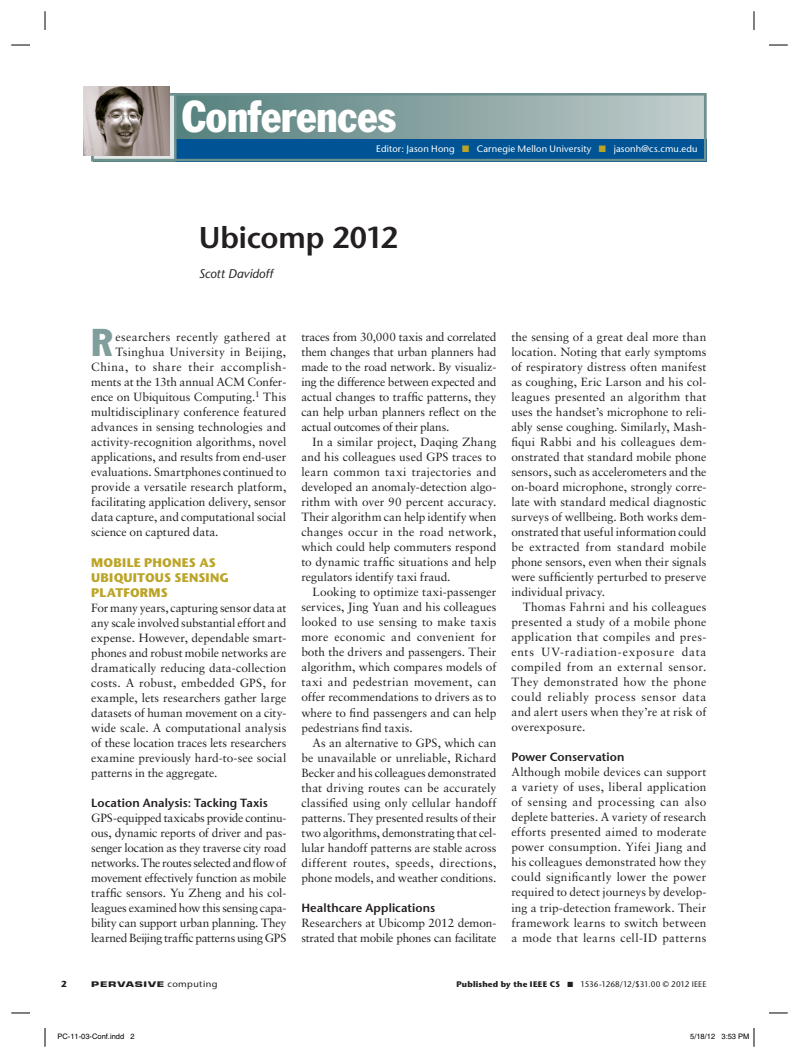
<style>
.page{position:relative;width:799px;height:1058px;background:#fff}
.page>*{position:absolute;margin:0;border:0;box-sizing:border-box;transform-origin:0 0}
.t1{font:condensed 43.75px "Franklin Gothic Std";color:#fff}
.t2{font:condensed 38.12px "Franklin Gothic Std";color:#809e9c}
.t3{font:600 30px "Stone Sans Std";letter-spacing:-.005em;color:#231f20}
.t4{font:700 12.5px/15px "Stone Sans Std";letter-spacing:.015em;color:#bba426}
.t5{font:italic 500 12.5px "Stone Sans Std";color:#231f20}
.t6{font:11.88px/15px "Sabon LT Std";color:#231f20;text-align:justify}
.t7{font:600 11.88px "Stone Sans Std";letter-spacing:.01em;color:#231f20}
.t8{font:11.88px "Sabon LT Std";letter-spacing:.035em;color:#231f20}
.t9{font:11.88px "Sabon LT Std";letter-spacing:.025em;color:#231f20}
.t10{font:11.88px "Sabon LT Std";letter-spacing:.03em;color:#231f20}
.t11{font:500 9.38px "Stone Sans Std";letter-spacing:.015em;color:#fff}
.t12{font:700 8.75px "Stone Sans Std";color:#231f20}
.t13{font:500 8.12px "Stone Sans Std";letter-spacing:-.005em;color:#231f20}
.t14{font:7.5px "Helvetica";color:#000}
.t15{font:700 7.5px "Eurostile LT Std";letter-spacing:.07em;color:#231f20;scale:1.5 1}
.s1{color:#bba426}
.s2{font-family:"Stone Sans Std";font-weight:500;font-size:8.75px}
.s3{font-weight:700}
</style>
<div class="page">
<svg style="left:177px;top:96px;width:526px;height:43px;background:#8aa5a3"></svg>
<div style="left:175px;top:139px;width:531px;height:22px;background:#005495"></div>
<div style="left:91px;top:93px;width:615px;height:68px;border:2px solid #6d918f"></div>
<svg style="left:91px;top:93px;width:86px;height:68px"></svg>
<img style="left:84px;top:87px;width:85px;height:68px">
<svg style="left:11px;top:44px;width:19px;height:2px"></svg>
<svg style="left:769px;top:44px;width:19px;height:2px"></svg>
<svg style="left:11px;top:1012px;width:19px;height:1px"></svg>
<svg style="left:769px;top:1012px;width:19px;height:1px"></svg>
<svg style="left:44px;top:11px;width:2px;height:19px"></svg>
<svg style="left:44px;top:1028px;width:2px;height:18px"></svg>
<svg style="left:753px;top:11px;width:2px;height:19px"></svg>
<svg style="left:753px;top:1028px;width:2px;height:18px"></svg>
<h1 class="t1" style="left:182px;top:89px;width:216px">Conferences</h1>
<p class="t11" style="left:376px;top:143px;width:323px">Editor: Jason Hong <span class="s1">■</span> Carnegie Mellon University <span class="s1">■</span> jasonh@cs.cmu.edu</p>
<h3 class="t3" style="left:199px;top:220px;width:200px">Ubicomp 2012</h3>
<p class="t5" style="left:199px;top:266px;width:75px">Scott Davidoff</p>
<h2 class="t2" style="left:91px;top:319px;width:23px">R</h2>
<p class="t9" style="left:115px;top:330px;width:172px">esearchers recently gathered at</p>
<p class="t10" style="left:115px;top:345px;width:172px">Tsinghua University in Beijing,</p>
<p class="t8" style="left:91px;top:360px;width:196px">China, to share their accomplish-</p>
<p class="t6" style="left:91px;top:374px;width:196px">ments at the 13th annual ACM Confer-</p>
<p class="t6" style="left:91px;top:389px;width:196px">ence on Ubiquitous Computing.<sup>1</sup> This</p>
<p class="t6" style="left:91px;top:404px;width:196px">multidisciplinary conference featured</p>
<p class="t6" style="left:91px;top:419px;width:196px">advances in sensing technologies and</p>
<p class="t6" style="left:91px;top:434px;width:196px">activity-recognition algorithms, novel</p>
<p class="t6" style="left:91px;top:449px;width:196px">applications, and results from end-user</p>
<p class="t6" style="left:91px;top:464px;width:196px">evaluations. Smartphones continued to</p>
<p class="t6" style="left:91px;top:479px;width:197px">provide a versatile research platform,</p>
<p class="t6" style="left:91px;top:494px;width:196px">facilitating application delivery, sensor</p>
<p class="t6" style="left:91px;top:509px;width:196px">data capture, and computational social</p>
<p class="t6" style="left:91px;top:524px;width:129px">science on captured data.</p>
<p class="t4" style="left:91px;top:554px;width:139px">MOBILE PHONES AS<br>UBIQUITOUS SENSI NG<br>PLATFORMS</p>
<p class="t6" style="left:91px;top:599px;width:197px">For many years, capturing sensor data at any scale involved substantial effort and expense. However, dependable smart&shy;phones and robust mobile networks are dramatically reducing data-collection costs. A robust, embedded GPS, for example, lets researchers gather large datasets of human movement on a city&shy;wide scale. A computational analysis of these location traces lets researchers examine previously hard-to-see social patterns in the aggregate.</p>
<p class="t7" style="left:91px;top:795px;width:178px">Location Analysis: Tacking Taxis</p>
<p class="t6" style="left:91px;top:809px;width:197px">GPS-equipped taxicabs provide continu&shy;ous, dynamic reports of driver and pas&shy;senger location as they traverse city road networks. The routes selected and flow of movement effectively function as mobile traffic sensors. Yu Zheng and his col&shy;leagues examined how this sensing capa&shy;bility can support urban planning. They learned Beijing traffic patterns using GPS</p>
<p class="t6" style="left:301px;top:329px;width:196px">traces from 30,000 taxis and correlated them changes that urban planners had made to the road network. By visualiz&shy;ing the difference between expected and actual changes to traffic patterns, they can help urban planners reflect on the actual outcomes of their plans.</p>
<p class="t6" style="left:301px;top:434px;width:197px;text-indent:11px">In a similar project, Daqing Zhang and his colleagues used GPS traces to learn common taxi trajectories and developed an anomaly-detection algo&shy;rithm with over 90 percent accuracy.<br>Their algorithm can help identify when changes occur in the road network, which could help commuters respond to dynamic traffic situations and help regulators identify taxi fraud.</p>
<p class="t6" style="left:301px;top:584px;width:197px;text-indent:11px">Looking to optimize taxi-passenger services, Jing Yuan and his colleagues looked to use sensing to make taxis more economic and convenient for both the drivers and passengers. Their algorithm, which compares models of taxi and pedestrian movement, can offer recommendations to drivers as to where to find passengers and can help pedestrians find taxis.</p>
<p class="t6" style="left:301px;top:734px;width:197px;text-indent:11px">As an alternative to GPS, which can be unavailable or unreliable, Richard Becker and his colleagues demonstrated that driving routes can be accurately classified using only cellular handoff patterns. They presented results of their two algorithms, demonstrating that cel&shy;lular handoff patterns are stable across different routes, speeds, directions, phone models, and weather conditions.</p>
<p class="t7" style="left:301px;top:900px;width:135px">Healthcare Applications</p>
<p class="t6" style="left:301px;top:914px;width:196px">Researchers at Ubicomp 2012 demon&shy;strated that mobile phones can facilitate</p>
<p class="t6" style="left:511px;top:329px;width:197px">the sensing of a great deal more than location. Noting that early symptoms of respiratory distress often manifest as coughing, Eric Larson and his col&shy;leagues presented an algorithm that uses the handset’s microphone to reli&shy;ably sense coughing. Similarly, Mash&shy;fiqui Rabbi and his colleagues dem&shy;onstrated that standard mobile phone sensors, such as accelerometers and the on-board microphone, strongly corre&shy;late with standard medical diagnostic surveys of wellbeing. Both works dem&shy;onstrated that useful information could be extracted from standard mobile phone sensors, even when their signals were sufficiently perturbed to preserve individual privacy.</p>
<p class="t6" style="left:511px;top:599px;width:197px;text-indent:11px">Thomas Fahrni and his colleagues presented a study of a mobile phone application that compiles and pres&shy;ents UV-radiation-exposure data compiled from an external sensor.<br>They demonstrated how the phone could reliably process sensor data and alert users when they’re at risk of overexposure.</p>
<p class="t7" style="left:511px;top:750px;width:115px">Power Conservation</p>
<p class="t6" style="left:511px;top:764px;width:196px">Although mobile devices can support a variety of uses, liberal application of sensing and processing can also deplete batteries. A variety of research efforts presented aimed to moderate power consumption. Yifei Jiang and his colleagues demonstrated how they could significantly lower the power required to detect journeys by develop&shy;ing a trip-detection framework. Their framework learns to switch between a mode that learns cell-ID patterns</p>
<p class="t12" style="left:61px;top:978px;width:7px">2</p>
<p class="t15" style="left:91px;top:979px;width:86px">PERVASIVE <span class="s2">computing</span></p>
<p class="t13" style="left:456px;top:979px;width:251px"><span class="s3">PUBLISHED BY THE IEEE CS</span> ■ 1536-1268/12/$31.00 © 2012 IEEE</p>
<p class="t14" style="left:58px;top:1032px;width:79px">PC-11-03-Conf.indd 2</p>
<p class="t14" style="left:690px;top:1032px;width:61px">5/18/12 3:53 PM</p>
</div>
